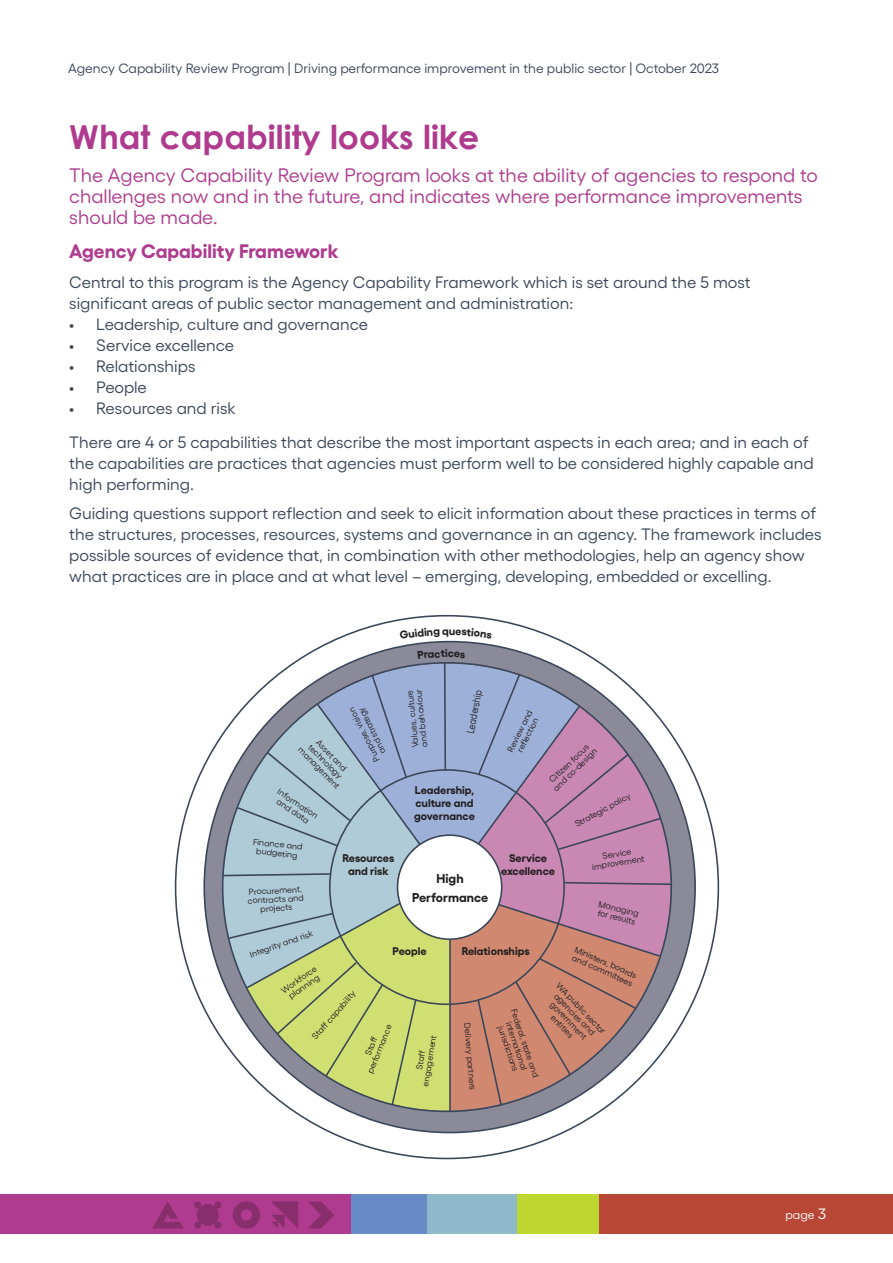
<style>
.page{position:relative;width:893px;height:1263px;background:#fff}
.page>*{position:absolute;margin:0;border:0;box-sizing:border-box;transform-origin:0 0}
.H2_Future{font:700 33px "Century Gothic";color:#af3b8e}
.Body_Copy_Large_Future{font:19.5px/21px "Gellix";color:#af3b8e}
.H3_Future{font:700 19.5px "Gellix";color:#af3b8e}
.Body_Bold{font:16.5px/21px "Gellix";color:#3b4659}
.t1{font:13.5px "Gellix";color:#3b4659}
.t2{font:700 12.75px/18.3px "Gellix";color:#231f20;text-align:center}
.t3{font:12px "Gellix";color:#fff}
.t4{font:700 11.1px/13.4px "Gellix";color:#231f20;text-align:center}
.t5{font:10.8px "Gellix";color:#231f20;scale:.82 1}
.t6{font:8.7px/8.7px "Gellix";color:#231f20;text-align:center}
.s1{font-size:15px}
</style>
<div class="page">
<div style="left:204px;top:642px;width:491px;height:490px;background:#8a8a98;border-radius:50%"></div>
<svg style="left:488px;top:721px;width:182px;height:232px;background:#c289b2"></svg>
<svg style="left:222px;top:715px;width:193px;height:273px;fill:#aecbd7"></svg>
<svg style="left:465px;top:663px;width:105px;height:179px;fill:#9db1d8"></svg>
<svg style="left:222px;top:872px;width:110px;height:5px"></svg>
<svg style="left:563px;top:881px;width:109px;height:5px"></svg>
<svg style="left:476px;top:672px;width:187px;height:179px"></svg>
<svg style="left:226px;top:901px;width:436px;height:209px"></svg>
<hr style="left:449px;top:937px;width:2px;height:174px;background:#3b4659">
<div style="left:398px;top:835px;width:104px;height:104px;background:#fff;border-radius:50%"></div>
<div style="left:0;top:1194px;width:351px;height:40px;background:#af3b8e"></div>
<div style="left:351px;top:1194px;width:76px;height:40px;background:#678bc4"></div>
<div style="left:427px;top:1194px;width:91px;height:40px;background:#8eb9ca"></div>
<div style="left:518px;top:1194px;width:107px;height:40px;background:#bed630"></div>
<div style="left:600px;top:1194px;width:293px;height:40px;background:#b94735"></div>
<svg style="left:308px;top:1201px;width:26px;height:27px"></svg>
<svg style="left:271px;top:1201px;width:27px;height:27px"></svg>
<svg style="left:233px;top:1201px;width:27px;height:28px"></svg>
<svg style="left:194px;top:1201px;width:27px;height:27px"></svg>
<svg style="left:152px;top:1201px;width:32px;height:27px"></svg>
<svg style="left:236px;top:649px;width:229px;height:199px"></svg>
<p class="t1" style="left:68px;top:58px;width:653px">Agency Capability Review Program | Driving performance improvement in the public sector | October 2023</p>
<h2 class="H2_Future" style="left:69px;top:112px;width:411px">What capability looks like</h2>
<p class="Body_Copy_Large_Future" style="left:69px;top:163px;width:750px">The Agency Capability Review Program looks at the ability of agencies to respond to challenges now and in the future, and indicates where performance improvements should be made.</p>
<h3 class="H3_Future" style="left:69px;top:236px;width:271px">Agency Capability Framework</h3>
<p class="Body_Bold" style="left:69px;top:270px;width:683px">Central to this program is the Agency Capability Framework which is set around the 5 most significant areas of public sector management and administration:</p>
<p class="Body_Bold" style="left:69px;top:312px;width:300px">• Leadership, culture and governance</p>
<p class="Body_Bold" style="left:69px;top:333px;width:166px">• Service excellence</p>
<p class="Body_Bold" style="left:69px;top:354px;width:128px">• Relationships</p>
<p class="Body_Bold" style="left:69px;top:375px;width:79px">• People</p>
<p class="Body_Bold" style="left:69px;top:396px;width:168px">• Resources and risk</p>
<p class="Body_Bold" style="left:69px;top:430px;width:746px">There are 4 or 5 capabilities that describe the most important aspects in each area; and in each of the capabilities are practices that agencies must perform well to be considered highly capable and high performing.</p>
<p class="Body_Bold" style="left:69px;top:501px;width:754px">Guiding questions support reflection and seek to elicit information about these practices in terms of the structures, processes, resources, systems and governance in an agency. The framework includes possible sources of evidence that, in combination with other methodologies, help an agency show what practices are in place and at what level – emerging, developing, embedded or excelling.</p>
<p class="t6" style="left:373px;top:763px;width:61px;rotate:-117deg">Purpose, vision and strategy</p>
<p class="t6" style="left:319px;top:729px;width:57px;line-height:17.5px;rotate:45deg">Asset and management</p>
<p class="t6" style="left:313px;top:742px;width:46px;rotate:45deg">technology</p>
<p class="t6" style="left:281px;top:786px;width:48px;rotate:33deg">Information and data</p>
<p class="t6" style="left:254px;top:836px;width:51px;rotate:6deg">Finance and budgeting</p>
<p class="t6" style="left:247px;top:887px;width:58px;rotate:-3deg">Procurement, contracts and projects</p>
<p class="t4" style="left:342px;top:850px;width:53px">Resources and risk</p>
<p class="t6" style="left:410px;top:749px;width:60px;text-align:left;rotate:-96deg">Values, culture and behaviour</p>
<p class="t5" style="left:462px;top:732px;width:56px;rotate:-79deg">Leadership</p>
<p class="t4" style="left:414px;top:782px;width:62px;text-align:justify">Leadership, culture and governance</p>
<p class="t2" style="left:412px;top:868px;width:77px">High<br>Performance</p>
<p class="t6" style="left:505px;top:749px;width:47px;rotate:-64deg">Review and reflection</p>
<p class="t6" style="left:545px;top:779px;width:59px;rotate:-44deg">C itizen focus and co-design</p>
<p class="t6" style="left:573px;top:820px;width:63px;rotate:-29deg">Strategic policy</p>
<p class="t4" style="left:501px;top:850px;width:55px">Service excellence</p>
<p class="t6" style="left:590px;top:853px;width:55px;rotate:-9deg">Service improvement</p>
<p class="t6" style="left:600px;top:898px;width:43px;text-align:left;rotate:14deg">Managing for results</p>
<p class="t6" style="left:248px;top:950px;width:68px;rotate:-19deg">Integrity and risk</p>
<p class="t4" style="left:393px;top:943px;width:36px">People</p>
<p class="t6" style="left:279px;top:987px;width:42px;rotate:-35deg">Workforce planning</p>
<p class="t6" style="left:310px;top:1034px;width:63px;rotate:-49deg">Staff capability</p>
<p class="t6" style="left:357px;top:1068px;width:54px;rotate:-68deg">Staff performance</p>
<p class="t6" style="left:411px;top:1084px;width:54px;rotate:-81deg">Staff engagement</p>
<p class="t4" style="left:462px;top:943px;width:69px">Relationships</p>
<p class="t6" style="left:472px;top:1022px;width:69px;rotate:85deg">Delivery partners</p>
<p class="t6" style="left:518px;top:1007px;width:73px;rotate:71deg">Federal, state and international jurisdictions</p>
<p class="t6" style="left:577px;top:944px;width:69px;text-align:left;rotate:24deg">Ministers, boards and committees</p>
<p class="t6" style="left:561px;top:980px;width:69px;rotate:46deg">WA public sector agencies and government entities</p>
<p class="t3" style="left:785px;top:1206px;width:42px">page <span class="s1">3</span></p>
</div>
